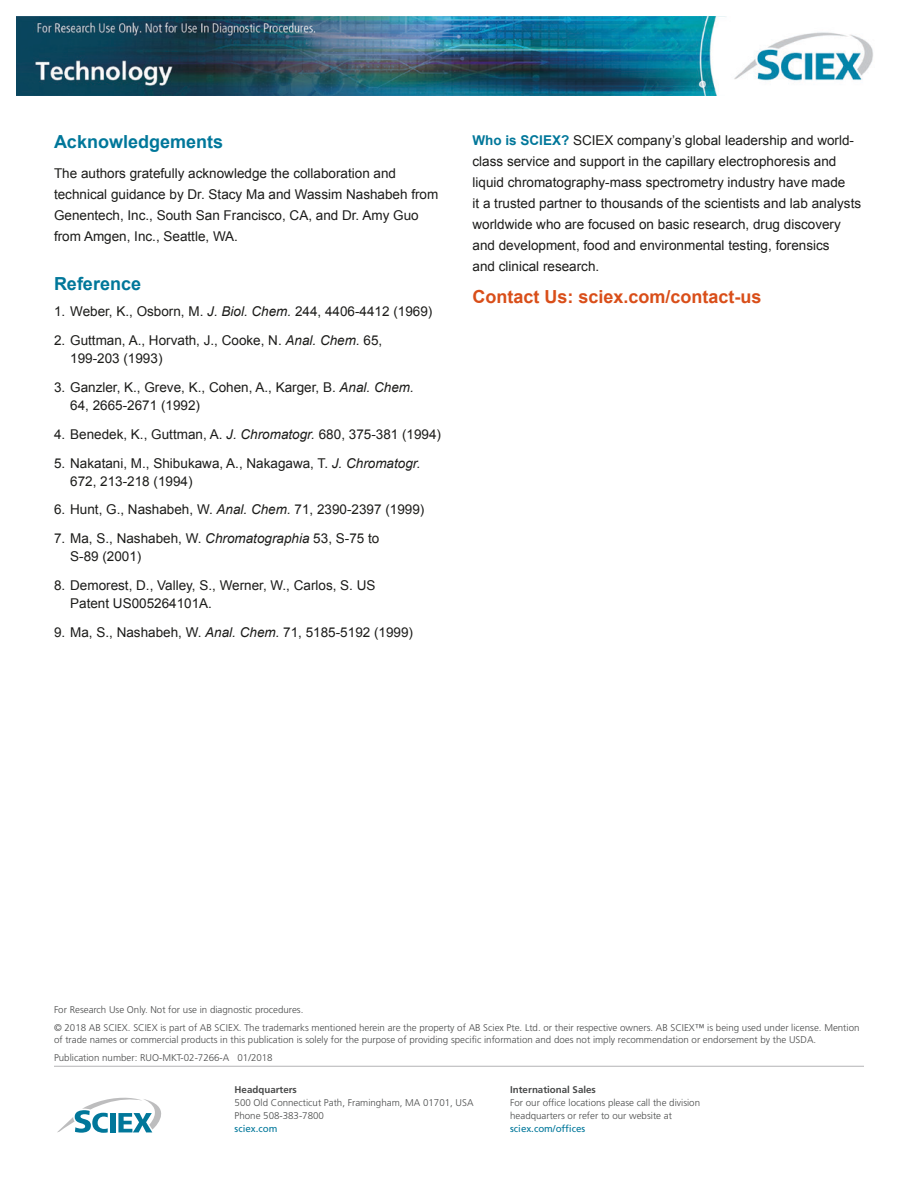
<style>
.page{position:relative;width:918px;height:1188px;background:#fff}
.page>*{position:absolute;margin:0;border:0;box-sizing:border-box;transform-origin:0 0}
.BodyCopy{font:700 18px "Arial";color:#d94e19}
.Subhead_1{font:700 18px "Arial";color:#00779a}
.BodyCopy-2{font:13.5px/21px "Arial";color:#1c1c1a}
.Bullet{font:13.5px/18px "Arial";color:#1c1c1a}
.Boilerplate_text{font:300 9.75px/12.8px "Frutiger LT Std";color:#4a4b4b}
.s1{font-style:italic}
.s2{font-weight:700;color:#00779a}
.s3{font-family:"Frutiger"}
.s4{font-weight:700}
.s5{font-weight:400;color:#00779a}
</style>
<div class="page">
<img style="left:16px;top:16px;width:857px;height:80px">
<hr style="left:54px;top:1066px;width:810px;height:1px;background:#b4b4b5">
<svg style="left:57px;top:1098px;width:104px;height:35px"></svg>
<p class="Subhead_1" style="left:54px;top:130px;width:171px">Acknowledgements</p>
<p class="BodyCopy-2" style="left:54px;top:163px;width:386px">The authors gratefully acknowledge the collaboration and technical guidance by Dr. Stacy Ma and Wassim Nashabeh from Genentech, Inc., South San Francisco, CA, and Dr. Amy Guo from Amgen, Inc., Seattle, WA.</p>
<p class="Subhead_1" style="left:54px;top:272px;width:89px">Reference</p>
<p class="Bullet" style="left:54px;top:303px;width:380px">1. Weber, K., Osborn, M. <span class="s1">J. Biol. Chem.</span> 244, 4406-4412 (1969)</p>
<p class="Bullet" style="left:70px;top:332px;width:314px;text-indent:-16px">2. Guttman, A., Horvath, J., Cooke, N. <span class="s1">Anal. Chem.</span> 65,<br>199-203 (1993)</p>
<p class="Bullet" style="left:70px;top:378px;width:345px;text-indent:-16px">3. Ganzler, K., Greve, K., Cohen, A., Karger, B. <span class="s1">Anal. Chem.<br></span>64, 2665-2671 (1992)</p>
<p class="Bullet" style="left:54px;top:425px;width:389px">4. Benedek, K., Guttman, A. <span class="s1">J. Chromatogr.</span> 680, 375-381 (1994)</p>
<p class="Bullet" style="left:70px;top:454px;width:352px;text-indent:-16px">5. Nakatani, M., Shibukawa, A., Nakagawa, T. <span class="s1">J. Chromatogr.<br></span>672, 213-218 (1994)</p>
<p class="Bullet" style="left:54px;top:501px;width:372px">6. Hunt, G., Nashabeh, W. <span class="s1">Anal. Chem.</span> 71, 2390-2397 (1999)</p>
<p class="Bullet" style="left:70px;top:530px;width:311px;text-indent:-16px">7. Ma, S., Nashabeh, W. <span class="s1">Chromatographia</span> 53, S-75 to<br>S-89 (2001)</p>
<p class="Bullet" style="left:70px;top:576px;width:307px;text-indent:-16px">8. Demorest, D., Valley, S., Werner, W., Carlos, S. US<br>Patent US005264101A.</p>
<p class="Bullet" style="left:54px;top:623px;width:361px">9. Ma, S., Nashabeh, W. <span class="s1">Anal. Chem.</span> 71, 5185-5192 (1999)</p>
<p class="BodyCopy-2" style="left:473px;top:130px;width:390px"><span class="s2">Who is SCIEX?</span> SCIEX company’s global leadership and world&shy;class service and support in the capillary electrophoresis and liquid chromatography-mass spectrometry industry have made<br>it a trusted partner to thousands of the scientists and lab analysts worldwide who are focused on basic research, drug discovery and development, food and environmental testing, forensics<br>and clinical research.</p>
<p class="BodyCopy" style="left:472px;top:284px;width:291px">Contact Us: sciex.com/contact-us</p>
<p class="Boilerplate_text" style="left:54px;top:1001px;width:807px;line-height:17.5px">For Research Use Only. Not for use in diagnostic procedures.<br>© 2018 AB SCIEX. SCIEX is part of AB SCIEX. The trademarks mentioned herein are the property of AB Sciex Pte. Ltd. or their respective owners. AB SCIEX™ is being used under license. Mention</p>
<p class="Boilerplate_text" style="left:54px;top:1031px;width:764px;line-height:17.5px">of trade names or commercial products in this publication is solely for the purpose of providing specific information and does not imply recommendation or endorsement by the USDA.<br>Publication number: RUO-MKT-02-<span class="s3">7266</span>-A 01/2018</p>
<p class="Boilerplate_text" style="left:235px;top:1084px;width:240px"><span class="s4">Headquarters<br></span>500 Old Connecticut Path, Framingham, MA 01701, USA<br>Phone 508-383-7800<br><span class="s5">sciex.com</span></p>
<p class="Boilerplate_text" style="left:510px;top:1084px;width:191px"><span class="s4">International Sales<br></span>For our office locations please call the division headquarters or refer to our website at <span class="s5">sciex.com/offices</span></p>
</div>
